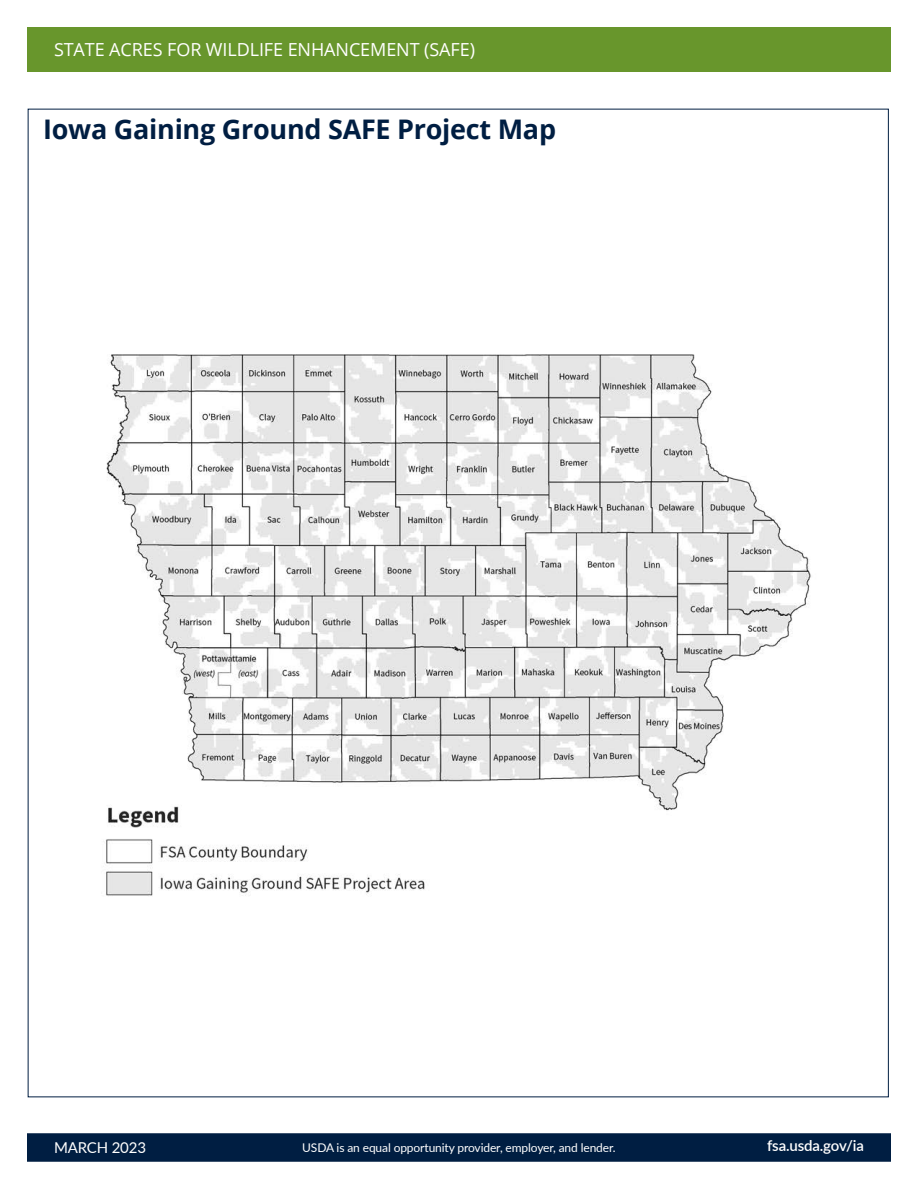
<style>
.page{position:relative;width:918px;height:1188px;background:#fff}
.page>*{position:absolute;margin:0;border:0;box-sizing:border-box;transform-origin:0 0}
.t1{font:700 27px "Open Sans";letter-spacing:-.01em;color:#001e42}
.t2{font:18px "Open Sans";letter-spacing:-.005em;color:#fff}
.t3{font:600 15px "Lato";letter-spacing:-.01em;color:#fff}
.t4{font:15px "Lato";letter-spacing:-.01em;color:#fff}
.t5{font:12px "Lato";letter-spacing:-.01em;color:#fff}
</style>
<div class="page">
<div style="left:27px;top:1133px;width:864px;height:29px;background:#001e42;border:2px solid #001e42"></div>
<img style="left:106px;top:354px;width:705px;height:542px">
<div style="left:27px;top:27px;width:864px;height:44px;background:#68962c"></div>
<h2 class="t2" style="left:54px;top:37px;width:423px">STATE ACRES FOR WILDLIFE ENHANCEMENT (SAFE)</h2>
<h1 class="t1" style="left:43px;top:110px;width:514px">Iowa Gaining Ground SAFE Project Map</h1>
<p class="t4" style="left:54px;top:1137px;width:94px">MARCH 2023</p>
<p class="t5" style="left:302px;top:1139px;width:315px">USDA is an equal opportunity provider, employer, and lender.</p>
<p class="t3" style="left:767px;top:1135px;width:98px">fsa.usda.gov/ia</p>
</div>
